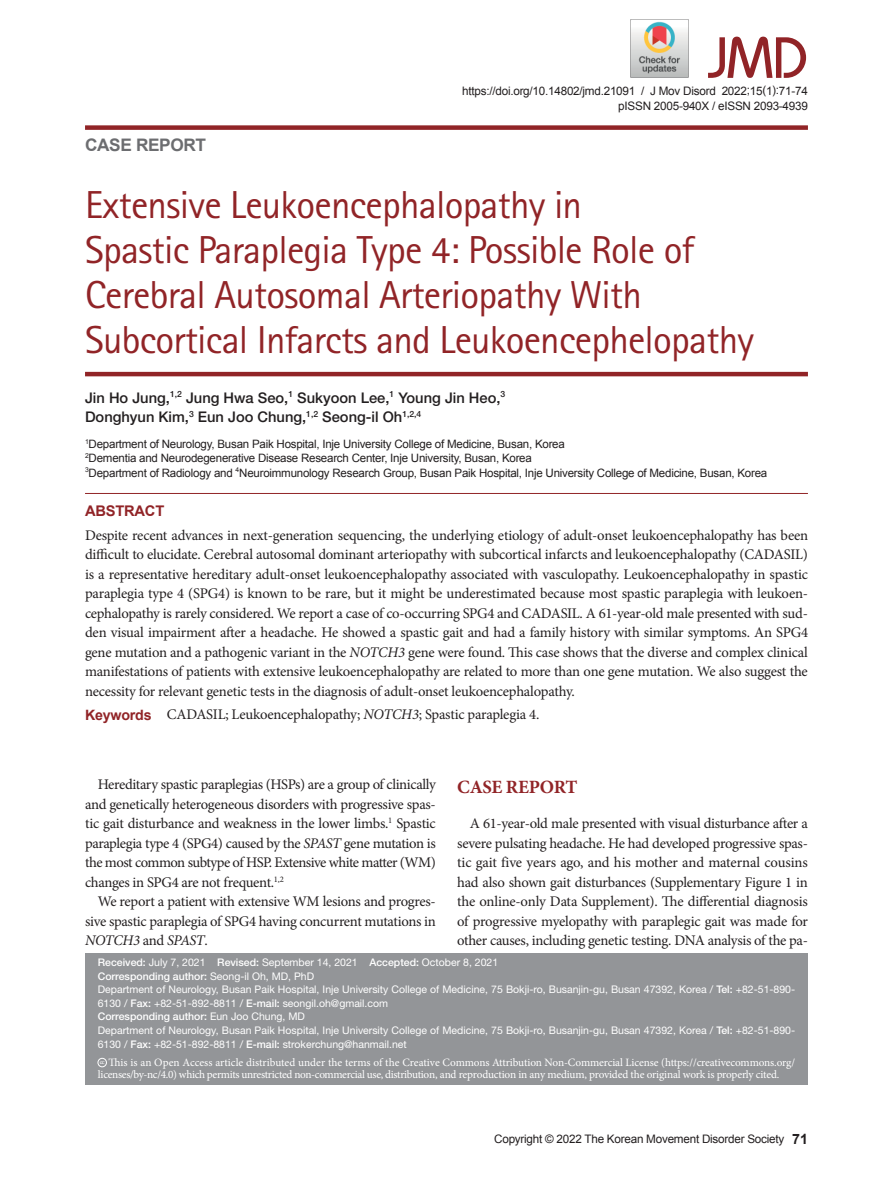
<style>
.page{position:relative;width:893px;height:1191px;background:#fff}
.page>*{position:absolute;margin:0;border:0;box-sizing:border-box;transform-origin:0 0}
.t1{font:500 57.9px "Bauhaus Std";color:#912427}
.t2{font:39px/45px "Rotis Sans Serif Std";letter-spacing:-.02em;color:#912427}
.t3{font:700 18.75px "Minion Pro";letter-spacing:-.015em;color:#912427}
.t4{font:700 17.25px "Arial";letter-spacing:-.02em;color:#6c6d70}
.t5{font:14.7px/19.5px "Minion Pro";letter-spacing:-.02em;color:#231f20;text-align:justify}
.t6{font:500 14.7px/19.5px "Helvetica Neue LT Std";color:#231f20}
.t7{font:700 14.7px "Arial";letter-spacing:-.015em;color:#912427}
.t8{font:11.7px/15px "Arial";letter-spacing:-.02em;color:#231f20;text-align:right}
.t9{font:11.55px/14.2px "Arial";letter-spacing:-.02em;color:#231f20}
.t10{font:11.25px/12.8px "Minion Pro";letter-spacing:-.02em;color:#fff}
.t11{font:10.5px/13.6px "Helvetica Neue LT Std";color:#fff}
.s1{font-style:italic}
.s2{font-family:"Arial";font-weight:700;font-size:14.25px;color:#912427}
.s3{font-family:"Arial";font-weight:700;font-size:14.25px;color:#fff}
.s4{font-weight:500}
.s5{font-size:6.75px}
.s6{font-weight:700;font-size:14.25px}
</style>
<div class="page">
<hr style="left:85px;top:372px;width:723px;height:4px;background:#912427">
<hr style="left:85px;top:493px;width:723px;height:1px;background:#912427">
<div style="left:85px;top:125px;width:723px;height:5px;background:#912427"></div>
<div style="left:85px;top:953px;width:723px;height:131px;background:#939598"></div>
<div style="left:98px;top:1058px;width:9px;height:9px;border:1px solid #fff;border-radius:50%"></div>
<img style="left:630px;top:19px;width:58px;height:59px">
<h1 class="t1" style="left:708px;top:23px;width:101px">JMD</h1>
<p class="t4" style="left:85px;top:133px;width:123px">CASE REPORT</p>
<p class="t8" style="left:462px;top:83px;width:347px">https://doi.org/10.14802/jmd.21091 / J Mov Disord 2022;15(1):71-74 pISSN 2005-940X / eISSN 2093-4939</p>
<h2 class="t2" style="left:85px;top:182px;width:670px">Extensive Leukoencephalopathy in<br>Spastic Paraplegia Type 4: Possible Role of Cerebral Autosomal Arteriopathy With Subcortical Infarcts and Leukoencephelopathy</h2>
<p class="t6" style="left:85px;top:388px;width:422px">Jin Ho Jung,<sup>1,2</sup> Jung Hwa Seo,<sup>1</sup> Sukyoon Lee,<sup>1</sup> Young Jin Heo,<sup>3<br></sup>Donghyun Kim,<sup>3</sup> Eun Joo Chung,<sup>1,2</sup> Seong-il Oh<sup>1,2,4</sup></p>
<p class="t9" style="left:85px;top:437px;width:684px"><sup>1</sup>Department of Neurology, Busan Paik Hospital, Inje University College of Medicine, Busan, Korea<br><sup>2</sup>Dementia and Neurodegenerative Disease Research Center, Inje University, Busan, Korea<br><sup>3</sup>Department of Radiology and <sup>4</sup>Neuroimmunology Research Group, Busan Paik Hospital, Inje University College of Medicine, Busan, Korea</p>
<p class="t7" style="left:85px;top:501px;width:81px">ABSTRACT</p>
<p class="t5" style="left:85px;top:525px;width:725px">Despite recent advances in next-generation sequencing, the underlying etiology of adult-onset leukoencephalopathy has been difficult to elucidate. Cerebral autosomal dominant arteriopathy with subcortical infarcts and leukoencephalopathy (CADASIL) is a representative hereditary adult-onset leukoencephalopathy associated with vasculopathy. Leukoencephalopathy in spastic paraplegia type 4 (SPG4) is known to be rare, but it might be underestimated because most spastic paraplegia with leukoen&shy;cephalopathy is rarely considered. We report a case of co-occurring SPG4 and CADASIL. A 61-year-old male presented with sud&shy;den visual impairment after a headache. He showed a spastic gait and had a family history with similar symptoms. An SPG4 gene mutation and a pathogenic variant in the <span class="s1">NOTCH3</span> gene were found. This case shows that the diverse and complex clinical manifestations of patients with extensive leukoencephalopathy are related to more than one gene mutation. We also suggest the necessity for relevant genetic tests in the diagnosis of adult-onset leukoencephalopathy.</p>
<p class="t5" style="left:85px;top:705px;width:456px"><span class="s2">Keywords</span><span class="s3">aa</span>CADASIL; Leukoencephalopathy; <span class="s1">NOTCH3</span>; Spastic paraplegia 4.</p>
<p class="t5" style="left:85px;top:775px;width:352px;text-indent:13px">Hereditary spastic paraplegias (HSPs) are a group of clinically and genetically heterogeneous disorders with progressive spas&shy;tic gait disturbance and weakness in the lower limbs.<sup>1</sup> Spastic paraplegia type 4 (SPG4) caused by the <span class="s1">SPAST</span> gene mutation is the most common subtype of HSP. Extensive white matter (WM) changes in SPG4 are not frequent.<sup>1,2</sup></p>
<p class="t5" style="left:85px;top:892px;width:352px;text-indent:13px">We report a patient with extensive WM lesions and progres&shy;sive spastic paraplegia of SPG4 having concurrent mutations in <span class="s1">NOTCH3</span> and <span class="s1">SPAST</span>.</p>
<p class="t3" style="left:457px;top:773px;width:122px">CASE REPORT</p>
<p class="t5" style="left:457px;top:814px;width:352px;text-indent:13px">A 61-year-old male presented with visual disturbance after a severe pulsating headache. He had developed progressive spas&shy;tic gait five years ago, and his mother and maternal cousins had also shown gait disturbances (Supplementary Figure 1 in the online-only Data Supplement). The differential diagnosis of progressive myelopathy with paraplegic gait was made for other causes, including genetic testing. DNA analysis of the pa-</p>
<p class="t11" style="left:98px;top:955px;width:699px"><span class="s4">Received:</span> July 7, 2021 <span class="s4">Revised:</span> September 14, 2021 <span class="s4">Accepted:</span> October 8, 2021<br><span class="s4">Corresponding author:</span> Seong-il Oh, MD, PhD<br>Department of Neurology, Busan Paik Hospital, Inje University College of Medicine, 75 Bokji-ro, Busanjin-gu, Busan 47392, Korea / <span class="s4">Tel:</span> +82-51-890- 6130 / <span class="s4">Fax:</span> +82-51-892-8811 / <span class="s4">E-mail:</span> seongil.oh@gmail.com<br><span class="s4">Corresponding author:</span> Eun Joo Chung, MD<br>Department of Neurology, Busan Paik Hospital, Inje University College of Medicine, 75 Bokji-ro, Busanjin-gu, Busan 47392, Korea / <span class="s4">Tel:</span> +82-51-890- 6130 / <span class="s4">Fax:</span> +82-51-892-8811 / <span class="s4">E-mail:</span> strokerchung@hanmail.net</p>
<p class="t10" style="left:98px;top:1055px;width:699px"><span class="s5">cc</span> This is an Open Access article distributed under the terms of the Creative Commons Attribution Non-Commercial License (https://creativecommons.org/ licenses/by-nc/4.0) which permits unrestricted non-commercial use, distribution, and reproduction in any medium, provided the original work is properly cited.</p>
<p class="t8" style="left:494px;top:1131px;width:315px">Copyright © 2022 The Korean Movement Disorder Society <span class="s6">71</span></p>
</div>
